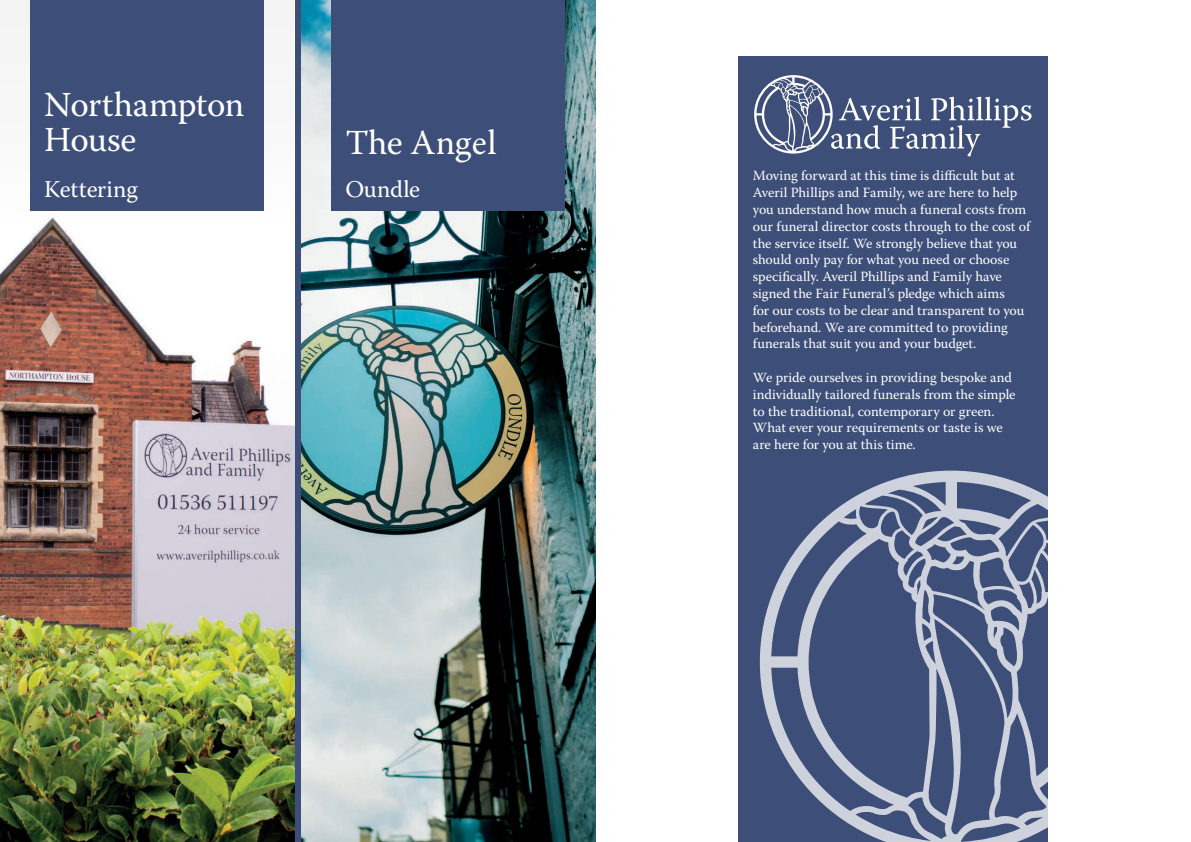
<style>
.page{position:relative;width:1191px;height:842px;background:#fff}
.page>*{position:absolute;margin:0;border:0;box-sizing:border-box;transform-origin:0 0}
.t1{font:35px/35px "Warnock Pro";letter-spacing:-.02em;color:#fff}
.t2{font:24px "Warnock Pro";letter-spacing:-.005em;color:#fff}
.t3{font:14px/16.8px "Warnock Pro";letter-spacing:-.005em;color:#fff}
.s1{font-family:"Minion Pro"}
</style>
<div class="page">
<img style="left:0;top:234px;width:294px;height:608px">
<div style="left:0;top:0;width:294px;height:234px;background:#fafafa"></div>
<img style="left:301px;top:0;width:294px;height:842px">
<div style="left:738px;top:57px;width:309px;height:785px;background:#3d4e78"></div>
<svg style="left:754px;top:75px;width:277px;height:81px"></svg>
<svg style="left:760px;top:471px;width:287px;height:371px"></svg>
<div style="left:30px;top:0;width:234px;height:211px;background:#3d4e78"></div>
<div style="left:331px;top:0;width:234px;height:211px;background:#3d4e78"></div>
<p class="t1" style="left:44px;top:86px;width:201px">Northampton<br>House</p>
<p class="t2" style="left:44px;top:174px;width:95px">Kettering</p>
<p class="t1" style="left:345px;top:124px;width:152px">The Ang<span class="s1">e</span>l</p>
<p class="t2" style="left:345px;top:174px;width:76px">Oundle</p>
<p class="t3" style="left:753px;top:167px;width:279px">Moving forward at this time is difficult but at Averil Phillips and Family, we are here to help you understand how much a funeral costs from our funeral director costs through to the cost of the service itself. We strongly believe that you should only pay for what you need or choose specifically. Averil Phillips and Family have signed the Fair Funeral’s pledge which aims<br>for our costs to be clear and transparent to you beforehand. We are committed to providing funerals that suit you and your budget.</p>
<p class="t3" style="left:753px;top:369px;width:264px">We pride ourselves in providing bespoke and individually tailored funerals from the simple to the traditional, contemporary or green.<br>What ever your requirements or taste is we are here for you at this time.</p>
</div>
